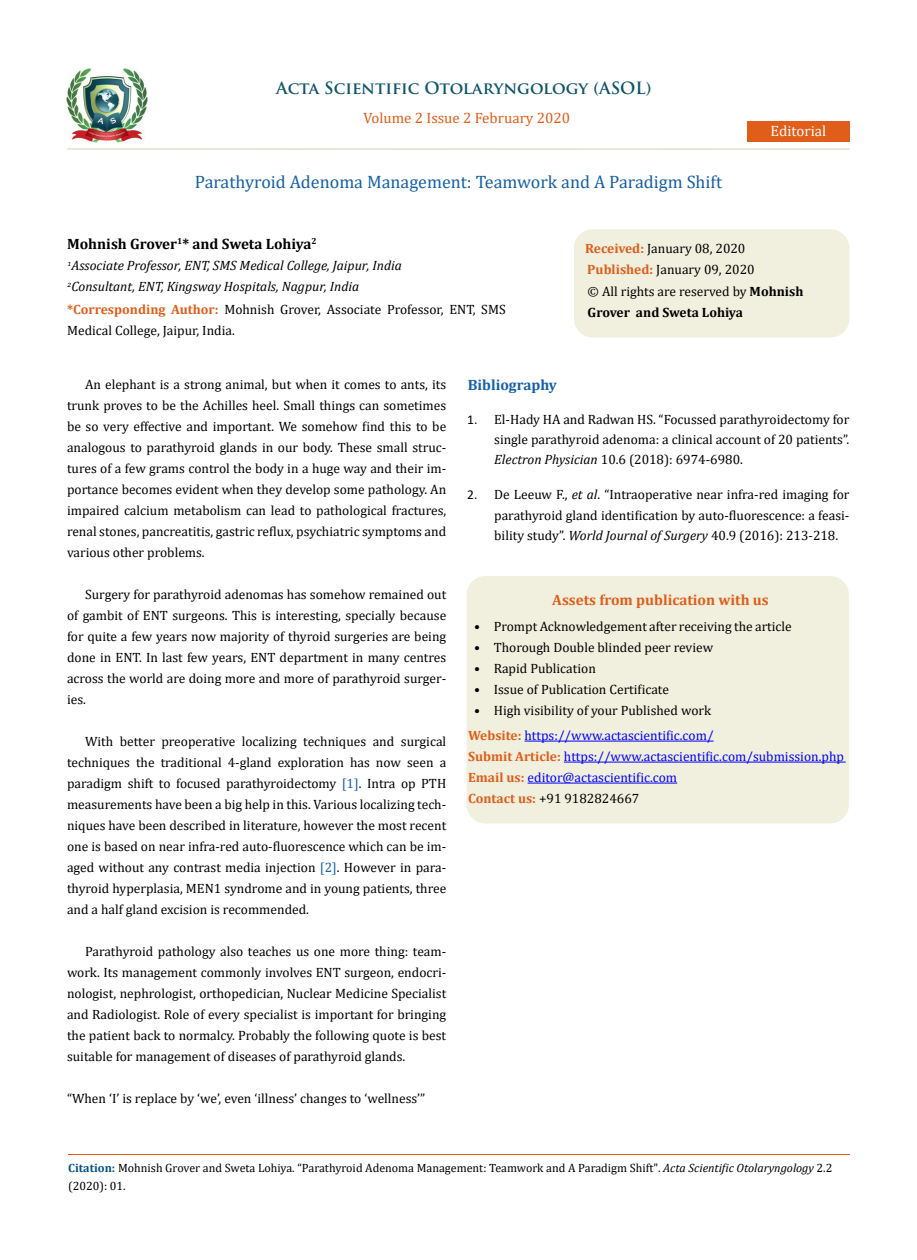
<style>
.page{position:relative;width:917px;height:1260px;background:#fff}
.page>*{position:absolute;margin:0;border:0;box-sizing:border-box;transform-origin:0 0}
.t1{font:18px "Cambria";color:#1560a6}
.t2{font:700 16.5px "Trajan Pro";letter-spacing:-.005em;color:#0e546a}
.t3{font:700 15px "Cambria";color:#000}
.t4{font:700 15px "Cambria";color:#e05d1a}
.t5{font:15px "Cambria";color:#e05d1a}
.t6{font:700 15px "Cambria";color:#1560a6}
.t7{font:15px "Cambria";color:#fff}
.t8{font:13.5px/21px "Cambria";color:#000;text-align:justify}
.t9{font:13.5px/21px "Cambria";color:#00f}
.t10{font:italic 13.5px/21px "Cambria";color:#000}
.t11{font:12px/18px "Cambria";color:#000}
.s1{font-weight:700;color:#e05d1a}
.s2{font-weight:700}
.s3{color:#1560a6}
.s4{font-family:"Calibri"}
.s5{font-style:italic}
.s6{color:#000}
.s7{font-weight:700;color:#035089}
</style>
<div class="page">
<img style="left:67px;top:68px;width:80px;height:74px">
<div style="left:747px;top:122px;width:102px;height:20px;background:#e05d1a"></div>
<div style="left:574px;top:230px;width:274px;height:107px;background:#f1f0de;border-radius:18px"></div>
<div style="left:574px;top:229px;width:275px;height:109px;border:2px solid #f1f0de;border-radius:18px"></div>
<div style="left:467px;top:577px;width:381px;height:246px;background:#f1f0de;border-radius:18px"></div>
<div style="left:466px;top:576px;width:382px;height:248px;border:2px solid #f1f0de;border-radius:18px"></div>
<hr style="left:524px;top:741px;width:189px;height:1px;background:#00f">
<hr style="left:564px;top:762px;width:281px;height:1px;background:#00f">
<hr style="left:527px;top:783px;width:150px;height:1px;background:#00f">
<hr style="left:68px;top:1154px;width:782px;height:1px;background:#e05d1a">
<hr style="left:67px;top:148px;width:782px;height:2px;background:#e0dfcd">
<p class="t2" style="left:276px;top:77px;width:377px">Acta Scientific Otolaryngology (ASOL)</p>
<p class="t5" style="left:363px;top:109px;width:208px">Volume 2 Issue 2 February 2020</p>
<h1 class="t1" style="left:195px;top:172px;width:529px">Parathyroid Adenoma Management: Teamwork and A Paradigm Shift</h1>
<p class="t7" style="left:770px;top:122px;width:57px">Editorial</p>
<p class="t3" style="left:67px;top:233px;width:251px">Mohnish Grover<sup>1</sup>* and Sweta Lohiya<sup>2</sup></p>
<p class="t10" style="left:68px;top:255px;width:336px"><sup>1</sup>Associate Professor, ENT, SMS Medical College, Jaipur, India<br><sup>2</sup>Consultant, ENT, Kingsway Hospitals, Nagpur, India</p>
<p class="t8" style="left:67px;top:299px;width:440px"><span class="s1">*Corresponding Author:</span> Mohnish Grover, Associate Professor, ENT, SMS<br>Medical College, Jaipur, India.</p>
<p class="t8" style="left:585px;top:237px;width:220px;line-height:21.5px;text-align:left"><span class="s1">Received:</span> January 08, 2020<br><span class="s1">Published:</span> January 09, 2020<br>© All rights are reserved by <span class="s2">Mohnish<br>Grover and Sweta Lohiya</span></p>
<p class="t8" style="left:67px;top:373px;width:381px;text-indent:18px">An elephant is a strong animal, but when it comes to ants, its trunk proves to be the Achilles heel. Small things can sometimes be so very effective and important. We somehow find this to be analogous to parathyroid glands in our body. These small struc&shy;tures of a few grams control the body in a huge way and their im&shy;portance becomes evident when they develop some pathology. An impaired calcium metabolism can lead to pathological fractures, renal stones, pancreatitis, gastric reflux, psychiatric symptoms and various other problems.</p>
<p class="t8" style="left:67px;top:583px;width:381px;text-indent:18px">Surgery for parathyroid adenomas has somehow remained out of gambit of ENT surgeons. This is interesting, specially because for quite a few years now majority of thyroid surgeries are being done in ENT. In last few years, ENT department in many centres across the world are doing more and more of parathyroid surger&shy;ies.</p>
<p class="t8" style="left:67px;top:730px;width:381px;text-indent:18px">With better preoperative localizing techniques and surgical techniques the traditional 4-gland exploration has now seen a paradigm shift to focused parathyroidectomy <span class="s3">[1]</span>. Intra op PTH measurements have been a big help in this. Various localizing tech&shy;niques have been described in literature, however the most recent one is based on near infra-red auto-fluorescence which can be im&shy;aged without any contrast media injection <span class="s3">[2]</span>. However in para&shy;thyroid hyperplasia, MEN1 syndrome and in young patients, three and a half gland excision is recommended.</p>
<p class="t8" style="left:67px;top:940px;width:381px;text-indent:18px">Parathyroid pathology also teaches us one more thing: team&shy;work. Its management commonly involves ENT surgeon, endocri&shy;nologist, nephrologist, orthopedician, Nuclear Medicine Specialist and Radiologist. Role of every specialist is important for bringing the patient back to normalcy. Probably the following quote is best suitable for management of diseases of parathyroid glands.</p>
<p class="t8" style="left:67px;top:1087px;width:360px">“When ‘I’ is replace by ‘we’, even ‘illness’ changes to ‘wellness’”</p>
<p class="t6" style="left:468px;top:374px;width:91px">Bibliography</p>
<p class="t8" style="left:494px;top:409px;width:357px;line-height:20.2px;text-indent:-27px"><span class="s4">1.</span> El-Hady HA and Radwan HS. “Focussed parathyroidectomy for single parathyroid adenoma: a clinical account of 20 patients”.<br><span class="s5">Electron Physician</span> 10.6 (2018): 6974-6980.</p>
<p class="t8" style="left:494px;top:485px;width:357px;line-height:20.2px;text-indent:-27px"><span class="s4">2.</span> De Leeuw F., <span class="s5">et al</span>. “Intraoperative near infra-red imaging for parathyroid gland identification by auto-fluorescence: a feasi&shy;bility study”. <span class="s5">World Journal of Surgery</span> 40.9 (2016): 213-218.</p>
<p class="t4" style="left:552px;top:589px;width:218px">Assets from publication with us</p>
<p class="t8" style="left:474px;top:615px;width:319px">• Prompt Acknowledgement after receiving the article</p>
<p class="t8" style="left:474px;top:636px;width:240px">• Thorough Double blinded peer review</p>
<p class="t8" style="left:474px;top:657px;width:123px">• Rapid Publication</p>
<p class="t8" style="left:474px;top:678px;width:196px">• Issue of Publication Certificate</p>
<p class="t8" style="left:474px;top:699px;width:238px">• High visibility of your Published work</p>
<p class="t9" style="left:468px;top:725px;width:377px"><span class="s1">Website:</span> https://www.actascientific.com/<br><span class="s1">Submit Article:</span> https://www.actascientific.com/submission.php <span class="s1">Email us:</span> editor@actascientific.com<br><span class="s1">Contact us:</span> <span class="s6">+91 9182824667</span></p>
<p class="t11" style="left:68px;top:1159px;width:765px"><span class="s7">Citation:</span> Mohnish Grover and Sweta Lohiya. “Parathyroid Adenoma Management: Teamwork and A Paradigm Shift". <span class="s5">Acta Scientific Otolaryngology</span> 2.2 (2020): 01.</p>
</div>
